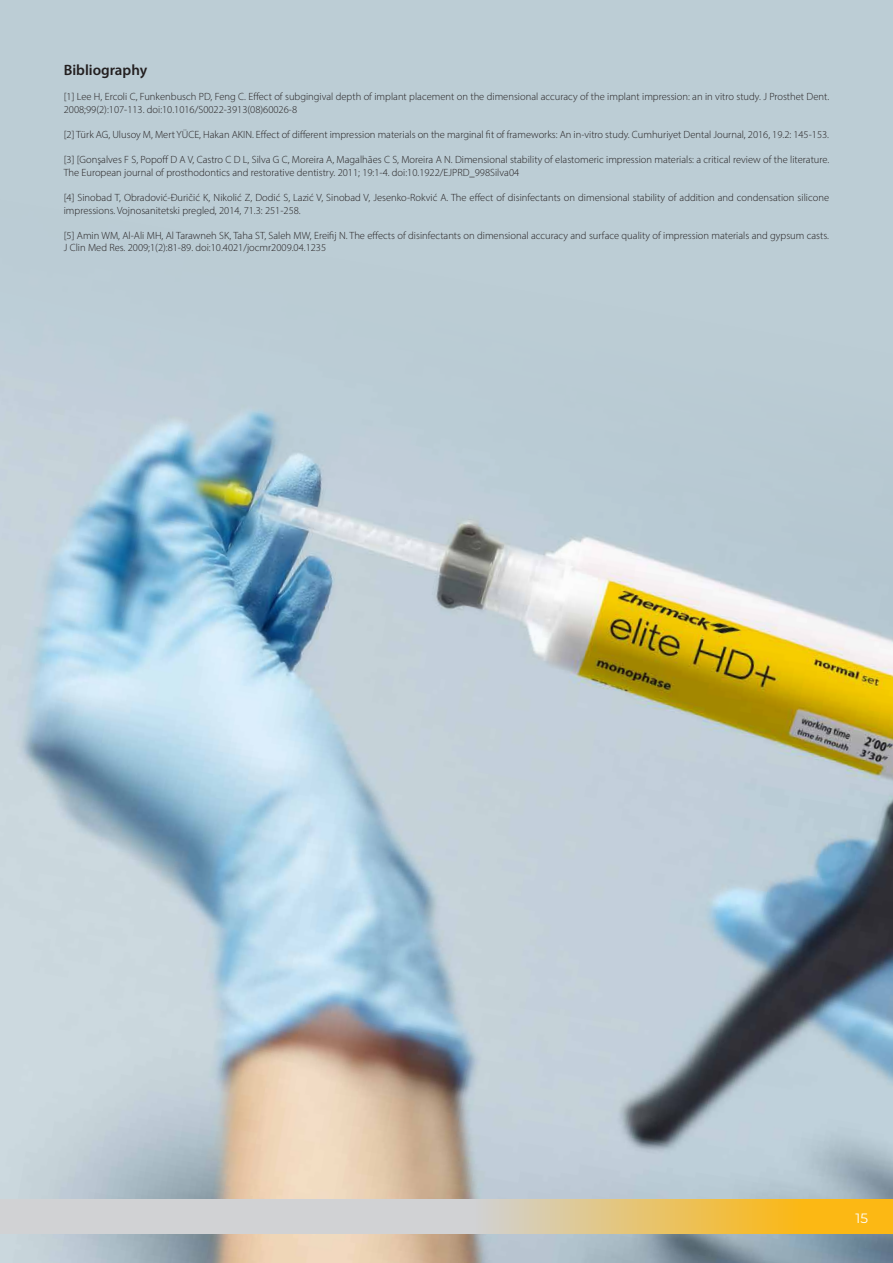
<style>
.page{position:relative;width:893px;height:1263px;background:#bccdd5}
.page>*{position:absolute;margin:0;border:0;box-sizing:border-box;transform-origin:0 0}
.t1{font:600 15px "Myriad Pro";color:#231f20}
.t2{font:100 13.5px "Montserrat";color:#fff}
.t3{font:300 10.5px/12.6px "Myriad Pro";color:#231f20}
</style>
<div class="page">
<img style="left:0;top:410px;width:893px;height:853px">
<div style="left:831px;top:1199px;width:62px;height:34px;background:#fcb814"></div>
<svg style="left:0;top:1199px;width:829px;height:34px;fill:#d1d2d4"></svg>
<p class="t1" style="left:64px;top:60px;width:85px">Bibliography</p>
<p class="t3" style="left:64px;top:90px;width:767px">[1] Lee H, Ercoli C, Funkenbusch PD, Feng C. Effect of subgingival depth of implant placement on the dimensional accuracy of the implant impression: an in vitro study. J Prosthet Dent.<br>2008;99(2):107‐113. doi:10.1016/S0022-3913(08)60026-8</p>
<p class="t3" style="left:64px;top:128px;width:767px">[2] Türk AG, Ulusoy M, Mert YÜCE, Hakan AKIN. Effect of different impression materials on the marginal fit of frameworks: An in-vitro study. Cumhuriyet Dental Journal, 2016, 19.2: 145-153.</p>
<p class="t3" style="left:64px;top:153px;width:767px">[3] [Gonşalves F S, Popoff D A V, Castro C D L, Silva G C, Moreira A, Magalhães C S, Moreira A N. Dimensional stability of elastomeric impression materials: a critical review of the literature.<br>The European journal of prosthodontics and restorative dentistry. 2011; 19:1-4. doi:10.1922/EJPRD_998Silva04</p>
<p class="t3" style="left:64px;top:191px;width:767px">[4] Sinobad T, Obradović-Đuričić K, Nikolić Z, Dodić S, Lazić V, Sinobad V, Jesenko-Rokvić A. The effect of disinfectants on dimensional stability of addition and condensation silicone impressions. Vojnosanitetski pregled, 2014, 71.3: 251-258.</p>
<p class="t3" style="left:64px;top:229px;width:767px">[5] Amin WM, Al-Ali MH, Al Tarawneh SK, Taha ST, Saleh MW, Ereifij N. The effects of disinfectants on dimensional accuracy and surface quality of impression materials and gypsum casts.<br>J Clin Med Res. 2009;1(2):81‐89. doi:10.4021/jocmr2009.04.1235</p>
<p class="t2" style="left:856px;top:1209px;width:14px">15</p>
</div>
